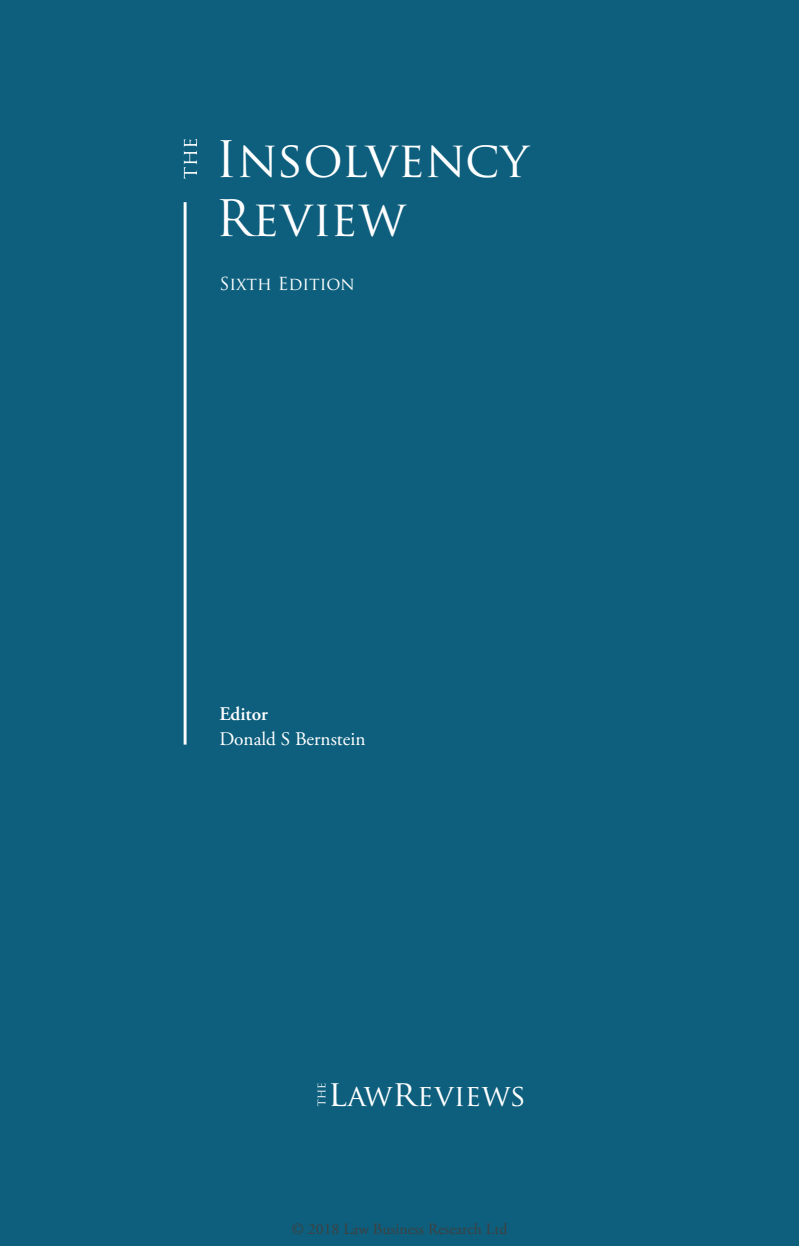
<style>
.page{position:relative;width:799px;height:1246px;background:#fff}
.page>*{position:absolute;margin:0;border:0;box-sizing:border-box;transform-origin:0 0}
.t1{font:49px/58.8px "Trajan Pro";color:#fff}
.t2{font:29.75px "Trajan Pro";color:#fff}
.t3{font:19.25px "Adobe Garamond Pro";color:#fff}
.t4{font:600 19.25px "Adobe Garamond Pro";color:#fff}
.t5{font:17.5px "Trajan Pro";color:#fff}
.t6{font:15.75px "Adobe Garamond Pro";color:#404040}
.s1{font-size:35.7px}
</style>
<div class="page">
<div style="left:0;top:0;width:799px;height:1245px;background:#0d5f7d"></div>
<svg style="left:184px;top:139px;width:13px;height:40px"></svg>
<hr style="left:184px;top:202px;width:2px;height:542px;background:#fff">
<svg style="left:317px;top:1083px;width:8px;height:22px"></svg>
<h1 class="t1" style="left:215px;top:129px;width:315px">Insolvency<br>Review</h1>
<p class="t5" style="left:219px;top:272px;width:137px">Sixth Edition</p>
<p class="t4" style="left:219px;top:702px;width:50px">Editor</p>
<p class="t3" style="left:219px;top:726px;width:148px">Donald S Bernstein</p>
<h2 class="t2" style="left:328px;top:1076px;width:199px"><span class="s1">l</span>aw<span class="s1">r</span>eviews</h2>
<p class="t6" style="left:291px;top:1218px;width:217px">© 2018 Law Business Research Ltd</p>
</div>
